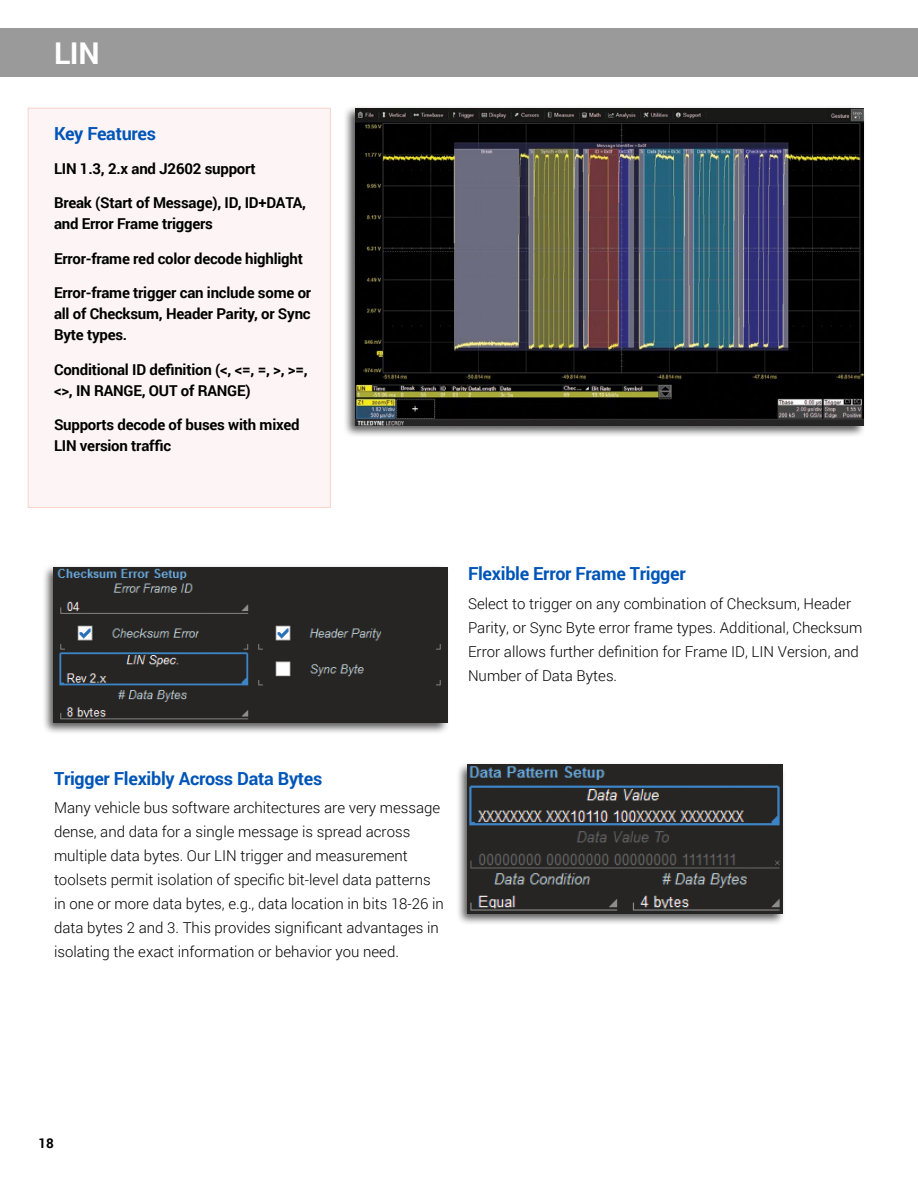
<style>
.page{position:relative;width:918px;height:1188px;background:#fff}
.page>*{position:absolute;margin:0;border:0;box-sizing:border-box;transform-origin:0 0}
.t1{font:700 30px "Roboto";color:#fff}
.t2{font:700 18px "Roboto";letter-spacing:-.015em;color:#0055b8}
.t3{font:300 15px/24px "Roboto";color:#000}
.t4{font:700 15px/21px "Roboto";letter-spacing:-.015em;color:#000}
.t5{font:700 13.5px "Roboto";color:#000}
</style>
<div class="page">
<div style="left:0;top:28px;width:918px;height:49px;background:#9a9a9a"></div>
<div style="left:28px;top:108px;width:302px;height:400px;background:#fdf5f5;border:1px solid #fed1cb"></div>
<div style="left:343px;top:105px;width:524px;height:333px;background:#000;opacity:.65"></div>
<img style="left:355px;top:108px;width:509px;height:318px">
<div style="left:42px;top:564px;width:408px;height:171px;background:#000;opacity:.65"></div>
<img style="left:54px;top:567px;width:393px;height:155px">
<div style="left:456px;top:762px;width:330px;height:164px;background:#000;opacity:.65"></div>
<img style="left:468px;top:765px;width:315px;height:148px">
<h1 class="t1" style="left:54px;top:32px;width:47px">LIN</h1>
<p class="t2" style="left:54px;top:121px;width:104px">Key Features</p>
<p class="t4" style="left:54px;top:157px;width:203px">LIN 1.3, 2.x and J2602 support</p>
<p class="t4" style="left:54px;top:192px;width:254px">Break (Start of Message), ID, ID+DATA, and Error Frame triggers</p>
<p class="t4" style="left:54px;top:247px;width:251px">Error-frame red color decode highlight</p>
<p class="t4" style="left:54px;top:282px;width:259px;text-align:justify">Error-frame trigger can include some or all of Checksum, Header Parity, or Sync Byte types.</p>
<p class="t4" style="left:54px;top:358px;width:255px">Conditional ID definition (&lt;, &lt;=, =, &gt;, &gt;=, &lt;&gt;, IN RANGE, OUT of RANGE)</p>
<p class="t4" style="left:54px;top:414px;width:247px">Supports decode of buses with mixed<br>LIN version traffic</p>
<p class="t2" style="left:468px;top:561px;width:219px">Flexible Error Frame Trigger</p>
<p class="t3" style="left:468px;top:591px;width:396px">Select to trigger on any combination of Checksum, Header Parity, or Sync Byte error frame types. Additional, Checksum Error allows further definition for Frame ID, LIN Version, and Number of Data Bytes.</p>
<p class="t2" style="left:54px;top:765px;width:270px">Trigger Flexibly Across Data Bytes</p>
<p class="t3" style="left:54px;top:795px;width:391px">Many vehicle bus software architectures are very message dense, and data for a single message is spread across multiple data bytes. Our LIN trigger and measurement toolsets permit isolation of specific bit-level data patterns in one or more data bytes, e.g., data location in bits 18-26 in data bytes 2 and 3. This provides significant advantages in isolating the exact information or behavior you need.</p>
<p class="t5" style="left:39px;top:1134px;width:17px">18</p>
</div>
